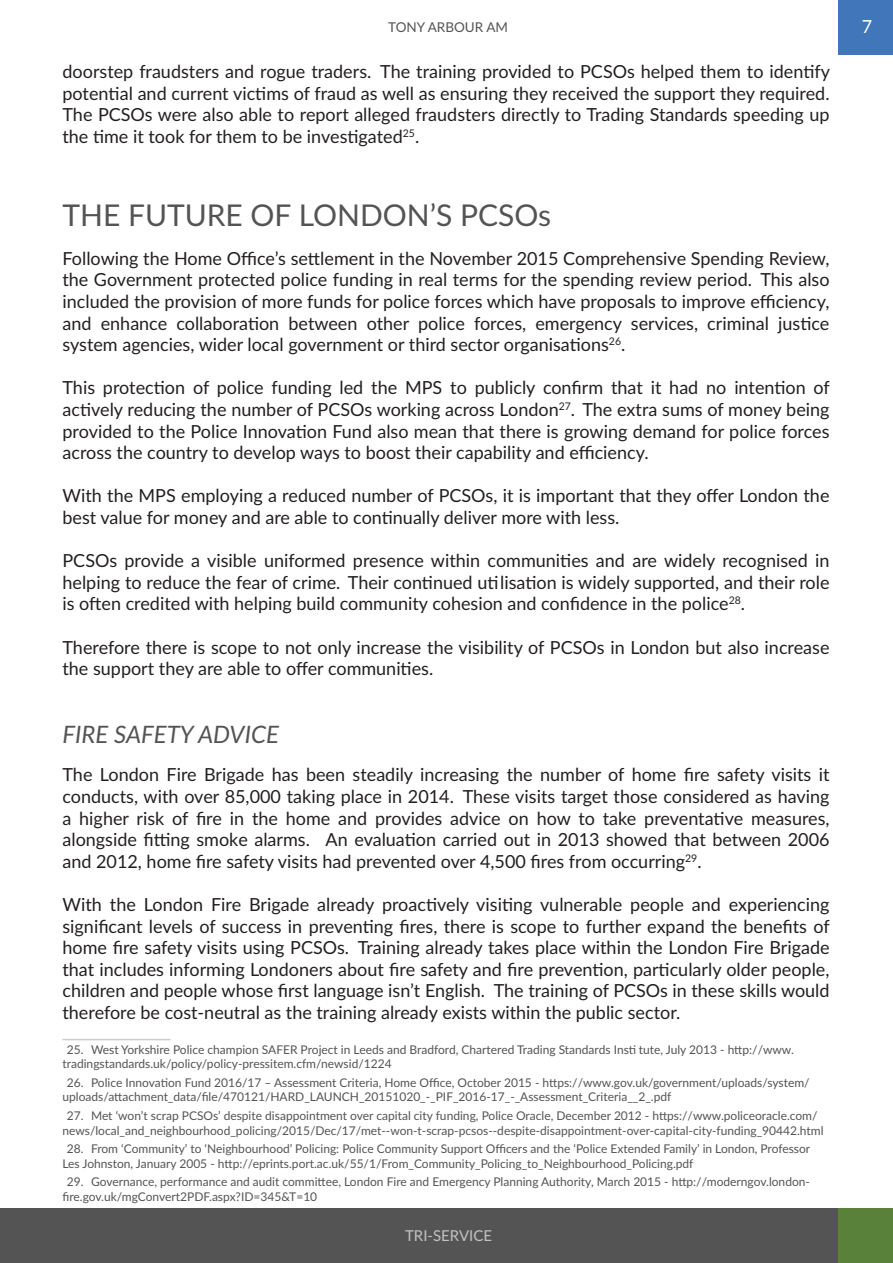
<style>
.page{position:relative;width:893px;height:1263px;background:#fff}
.page>*{position:absolute;margin:0;border:0;box-sizing:border-box;transform-origin:0 0}
.t1{font:30px "Lato Latin";color:#545454}
.t2{font:italic 24px "Lato Latin";color:#545454}
.t3{font:18px/21.6px "Lato Latin";color:#231f20;text-align:justify}
.t4{font:18px "Lato Latin";color:#fff}
.t5{font:15px "Lato Latin";color:#c2c2c2}
.t6{font:13.5px "Lato Latin";color:#545454}
.t7{font:12px/14.4px "Lato Latin";color:#545454}
</style>
<div class="page">
<div style="left:0;top:1209px;width:843px;height:54px;background:#545454"></div>
<div style="left:839px;top:1209px;width:54px;height:54px;background:#5a8139"></div>
<div style="left:839px;top:0;width:54px;height:54px;background:#4276bb"></div>
<hr style="left:63px;top:1039px;width:108px;height:1px;background:#ccc">
<p class="t6" style="left:388px;top:19px;width:121px">TONY ARBOUR AM</p>
<p class="t4" style="left:862px;top:16px;width:12px">7</p>
<p class="t3" style="left:63px;top:61px;width:769px">doorstep fraudsters and rogue traders. The training provided to PCSOs helped them to identify potential and current victims of fraud as well as ensuring they received the support they required.<br>The PCSOs were also able to report alleged fraudsters directly to Trading Standards speeding up the time it took for them to be investigated<sup>25</sup>.</p>
<h1 class="t1" style="left:63px;top:198px;width:490px">THE FUTURE OF LONDON’S PCSOs</h1>
<p class="t3" style="left:63px;top:247px;width:769px">Following the Home Office’s settlement in the November 2015 Comprehensive Spending Review, the Government protected police funding in real terms for the spending review period. This also included the provision of more funds for police forces which have proposals to improve efficiency, and enhance collaboration between other police forces, emergency services, criminal justice system agencies, wider local government or third sector organisations<sup>26</sup>.</p>
<p class="t3" style="left:63px;top:377px;width:769px">This protection of police funding led the MPS to publicly confirm that it had no intention of actively reducing the number of PCSOs working across London<sup>27</sup>. The extra sums of money being provided to the Police Innovation Fund also mean that there is growing demand for police forces across the country to develop ways to boost their capability and efficiency.</p>
<p class="t3" style="left:63px;top:485px;width:768px">With the MPS employing a reduced number of PCSOs, it is important that they offer London the best value for money and are able to continually deliver more with less.</p>
<p class="t3" style="left:63px;top:550px;width:769px">PCSOs provide a visible uniformed presence within communities and are widely recognised in helping to reduce the fear of crime. Their continued utilisation is widely supported, and their role is often credited with helping build community cohesion and confidence in the police<sup>28</sup>.</p>
<p class="t3" style="left:63px;top:636px;width:768px">Therefore there is scope to not only increase the visibility of PCSOs in London but also increase the support they are able to offer communities.</p>
<h2 class="t2" style="left:63px;top:720px;width:218px">FIRE SAFETY ADVICE</h2>
<p class="t3" style="left:63px;top:764px;width:769px">The London Fire Brigade has been steadily increasing the number of home fire safety visits it conducts, with over 85,000 taking place in 2014. These visits target those considered as having a higher risk of fire in the home and provides advice on how to take preventative measures, alongside fitting smoke alarms. An evaluation carried out in 2013 showed that between 2006 and 2012, home fire safety visits had prevented over 4,500 fires from occurring<sup>29</sup>.</p>
<p class="t3" style="left:63px;top:893px;width:769px">With the London Fire Brigade already proactively visiting vulnerable people and experiencing significant levels of success in preventing fires, there is scope to further expand the benefits of home fire safety visits using PCSOs. Training already takes place within the London Fire Brigade that includes informing Londoners about fire safety and fire prevention, particularly older people, children and people whose first language isn’t English. The training of PCSOs in these skills would therefore be cost-neutral as the training already exists within the public sector.</p>
<p class="t7" style="left:63px;top:1042px;width:733px;text-indent:4px">25. West Yorkshire Police champion SAFER Project in Leeds and Bradford, Chartered Trading Standards Insti tute, July 2013 - http://www. tradingstandards.uk/policy/policy-pressitem.cfm/newsid/1224</p>
<p class="t7" style="left:63px;top:1075px;width:749px;text-indent:4px">26. Police Innovation Fund 2016/17 – Assessment Criteria, Home Office, October 2015 - https://www.gov.uk/government/uploads/system/ uploads/attachment_data/file/470121/HARD_LAUNCH_20151020_-_PIF_2016-17_-_Assessment_Criteria__2_.pdf</p>
<p class="t7" style="left:63px;top:1108px;width:762px;text-align:center">27. Met ‘won’t scrap PCSOs’ despite disappointment over capital city funding, Police Oracle, December 2012 - https://www.policeoracle.com/ news/local_and_neighbourhood_policing/2015/Dec/17/met--won-t-scrap-pcsos--despite-disappointment-over-capital-city-funding_90442.html</p>
<p class="t7" style="left:63px;top:1141px;width:749px;text-indent:4px">28. From ‘Community’ to ‘Neighbourhood’ Policing: Police Community Support Officers and the ‘Police Extended Family’ in London, Professor<br>Les Johnston, January 2005 - http://eprints.port.ac.uk/55/1/From_Community_Policing_to_Neighbourhood_Policing.pdf</p>
<p class="t7" style="left:63px;top:1174px;width:749px;text-indent:4px">29. Governance, performance and audit committee, London Fire and Emergency Planning Authority, March 2015 - http://moderngov.london&shy;fire.gov.uk/mgConvert2PDF.aspx?ID=345&amp;T=10</p>
<p class="t5" style="left:405px;top:1227px;width:88px">TRI-SERVICE</p>
</div>
